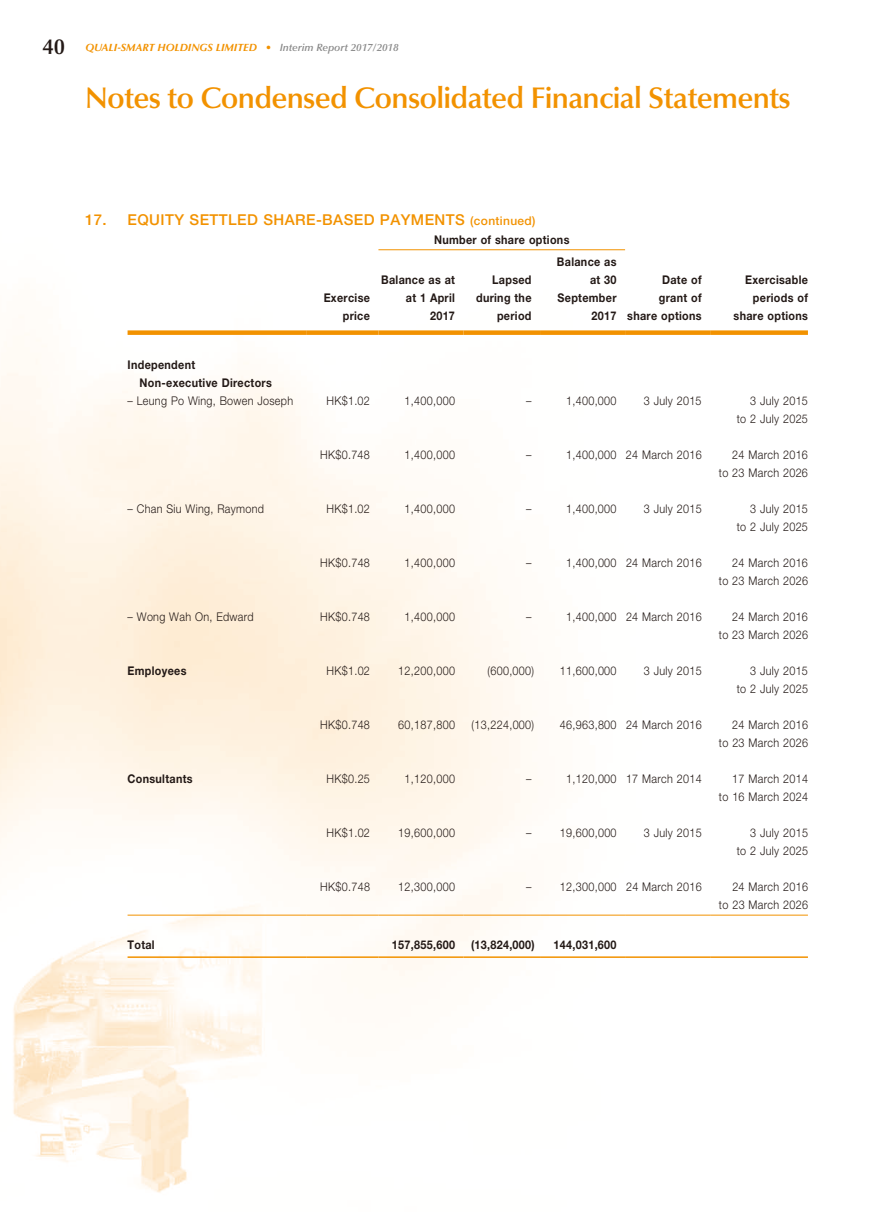
<style>
.page{position:relative;width:893px;height:1212px;background:#fff}
.page>*{position:absolute;margin:0;border:0;box-sizing:border-box;transform-origin:0 0}
.t1{font:600 30px "Optima LT Std";letter-spacing:-.025em;color:#f29200}
.t2{font:500 15px "Helvetica Neue LT Std";letter-spacing:.03em;color:#f29200}
.t3{font:300 12px/18px "Helvetica Neue LT Std";letter-spacing:.03em;color:#231916;text-align:right;scale:.9 1}
.t4{font:700 12px/18px "Helvetica Neue LT Std";letter-spacing:.03em;color:#231916;text-align:right;scale:.9 1}
.t5{font:italic 700 10.5px "Optima LT Std";color:#f29200}
.s1{font-weight:600;font-style:normal;font-size:21.75px;color:#231916}
.s2{font-weight:600;color:#898989}
.s3{font-size:12px}
</style>
<div class="page">
<img style="left:0;top:249px;width:808px;height:944px">
<hr style="left:378px;top:249px;width:247px;height:1px;background:#f29200">
<div style="left:128px;top:330px;width:178px;height:5px;background:#f29200"></div>
<div style="left:306px;top:330px;width:72px;height:5px;background:#f29200"></div>
<div style="left:378px;top:330px;width:85px;height:5px;background:#f29200"></div>
<div style="left:463px;top:330px;width:77px;height:5px;background:#f29200"></div>
<div style="left:540px;top:330px;width:85px;height:5px;background:#f29200"></div>
<div style="left:625px;top:330px;width:85px;height:5px;background:#f29200"></div>
<div style="left:710px;top:330px;width:98px;height:5px;background:#f29200"></div>
<hr style="left:128px;top:915px;width:178px;height:1px;background:#f29200">
<hr style="left:306px;top:915px;width:72px;height:1px;background:#f29200">
<hr style="left:378px;top:915px;width:85px;height:1px;background:#f29200">
<hr style="left:463px;top:915px;width:77px;height:1px;background:#f29200">
<hr style="left:540px;top:915px;width:85px;height:1px;background:#f29200">
<hr style="left:625px;top:915px;width:85px;height:1px;background:#f29200">
<hr style="left:710px;top:915px;width:98px;height:1px;background:#f29200">
<hr style="left:128px;top:956px;width:178px;height:2px;background:#f29200">
<hr style="left:306px;top:956px;width:72px;height:2px;background:#f29200">
<hr style="left:378px;top:956px;width:85px;height:2px;background:#f29200">
<hr style="left:463px;top:956px;width:77px;height:2px;background:#f29200">
<hr style="left:540px;top:956px;width:85px;height:2px;background:#f29200">
<hr style="left:625px;top:956px;width:85px;height:2px;background:#f29200">
<hr style="left:710px;top:956px;width:98px;height:2px;background:#f29200">
<p class="t5" style="left:43px;top:41px;width:357px"><span class="s1">40</span> QUALI-SMART HOLDINGS LIMITED • <span class="s2">Interim Report 2017/2018</span></p>
<h1 class="t1" style="left:85px;top:80px;width:707px">Notes to Condensed Consolidated Financial Statements</h1>
<p class="t2" style="left:85px;top:211px;width:452px">17. EQUITY SETTLED SHARE-BASED PAYMENTS <span class="s3">(continued)</span></p>
<p class="t4" style="left:324px;top:289px;width:53px">Exercise price</p>
<p class="t4" style="left:434px;top:230px;width:152px">Number of share options</p>
<p class="t4" style="left:381px;top:271px;width:84px">Balance as at at 1 April<br>2017</p>
<p class="t4" style="left:476px;top:271px;width:63px">Lapsed during the period</p>
<p class="t4" style="left:557px;top:253px;width:68px">Balance as at 30<br>September<br>2017</p>
<p class="t4" style="left:627px;top:271px;width:84px">Date of<br>grant of share options</p>
<p class="t4" style="left:734px;top:271px;width:84px">Exercisable periods of share options</p>
<p class="t4" style="left:140px;top:355px;width:149px;text-align:left;text-indent:-12px">Independent<br>Non-executive Directors</p>
<p class="t3" style="left:128px;top:391px;width:186px">– Leung Po Wing, Bowen Joseph</p>
<p class="t3" style="left:326px;top:391px;width:50px">HK$1.02</p>
<p class="t3" style="left:405px;top:391px;width:58px">1,400,000</p>
<p class="t3" style="left:526px;top:391px;width:7px">–</p>
<p class="t3" style="left:566px;top:391px;width:58px">1,400,000</p>
<p class="t3" style="left:644px;top:391px;width:66px">3 July 2015</p>
<p class="t3" style="left:737px;top:391px;width:81px">3 July 2015<br>to 2 July 2025</p>
<p class="t3" style="left:320px;top:445px;width:57px">HK$0.748</p>
<p class="t3" style="left:405px;top:445px;width:58px">1,400,000</p>
<p class="t3" style="left:526px;top:445px;width:7px">–</p>
<p class="t3" style="left:566px;top:445px;width:152px">1,400,000 24 March 2016</p>
<p class="t3" style="left:719px;top:445px;width:100px">24 March 2016<br>to 23 March 2026</p>
<p class="t3" style="left:128px;top:499px;width:153px">– Chan Siu Wing, Raymond</p>
<p class="t3" style="left:327px;top:499px;width:50px">HK$1.02</p>
<p class="t3" style="left:405px;top:499px;width:58px">1,400,000</p>
<p class="t3" style="left:526px;top:499px;width:7px">–</p>
<p class="t3" style="left:566px;top:499px;width:58px">1,400,000</p>
<p class="t3" style="left:644px;top:499px;width:66px">3 July 2015</p>
<p class="t3" style="left:737px;top:499px;width:81px">3 July 2015<br>to 2 July 2025</p>
<p class="t3" style="left:320px;top:553px;width:57px">HK$0.748</p>
<p class="t3" style="left:405px;top:553px;width:58px">1,400,000</p>
<p class="t3" style="left:526px;top:553px;width:7px">–</p>
<p class="t3" style="left:566px;top:553px;width:152px">1,400,000 24 March 2016</p>
<p class="t3" style="left:719px;top:553px;width:100px">24 March 2016<br>to 23 March 2026</p>
<p class="t3" style="left:128px;top:607px;width:142px">– Wong Wah On, Edward</p>
<p class="t3" style="left:320px;top:607px;width:57px">HK$0.748</p>
<p class="t3" style="left:405px;top:607px;width:58px">1,400,000</p>
<p class="t3" style="left:526px;top:607px;width:7px">–</p>
<p class="t3" style="left:566px;top:607px;width:152px">1,400,000 24 March 2016</p>
<p class="t3" style="left:719px;top:607px;width:100px">24 March 2016<br>to 23 March 2026</p>
<p class="t4" style="left:128px;top:661px;width:67px">Employees</p>
<p class="t3" style="left:327px;top:661px;width:50px">HK$1.02</p>
<p class="t3" style="left:398px;top:661px;width:65px">12,200,000</p>
<p class="t3" style="left:487px;top:661px;width:53px">(600,000)</p>
<p class="t3" style="left:560px;top:661px;width:65px">11,600,000</p>
<p class="t3" style="left:644px;top:661px;width:66px">3 July 2015</p>
<p class="t3" style="left:737px;top:661px;width:81px">3 July 2015<br>to 2 July 2025</p>
<p class="t3" style="left:320px;top:715px;width:57px">HK$0.748</p>
<p class="t3" style="left:398px;top:715px;width:65px">60,187,800</p>
<p class="t3" style="left:472px;top:715px;width:71px">(13,224,000)</p>
<p class="t3" style="left:560px;top:715px;width:159px">46,963,800 24 March 2016</p>
<p class="t3" style="left:719px;top:715px;width:100px">24 March 2016<br>to 23 March 2026</p>
<p class="t4" style="left:128px;top:769px;width:74px">Consultants</p>
<p class="t3" style="left:327px;top:769px;width:50px">HK$0.25</p>
<p class="t3" style="left:405px;top:769px;width:58px">1,120,000</p>
<p class="t3" style="left:526px;top:769px;width:7px">–</p>
<p class="t3" style="left:566px;top:769px;width:152px">1,120,000 17 March 2014</p>
<p class="t3" style="left:719px;top:769px;width:100px">17 March 2014<br>to 16 March 2024</p>
<p class="t3" style="left:327px;top:823px;width:50px">HK$1.02</p>
<p class="t3" style="left:398px;top:823px;width:65px">19,600,000</p>
<p class="t3" style="left:526px;top:823px;width:102px">– 19,600,000</p>
<p class="t3" style="left:644px;top:823px;width:66px">3 July 2015</p>
<p class="t3" style="left:737px;top:823px;width:81px">3 July 2015<br>to 2 July 2025</p>
<p class="t3" style="left:320px;top:877px;width:57px">HK$0.748</p>
<p class="t3" style="left:398px;top:877px;width:65px">12,300,000</p>
<p class="t3" style="left:526px;top:877px;width:197px">– 12,300,000 24 March 2016</p>
<p class="t3" style="left:719px;top:877px;width:100px">24 March 2016<br>to 23 March 2026</p>
<p class="t4" style="left:128px;top:936px;width:32px">Total</p>
<p class="t4" style="left:392px;top:936px;width:72px">157,855,600</p>
<p class="t4" style="left:471px;top:936px;width:72px">(13,824,000)</p>
<p class="t4" style="left:553px;top:936px;width:72px">144,031,600</p>
</div>
